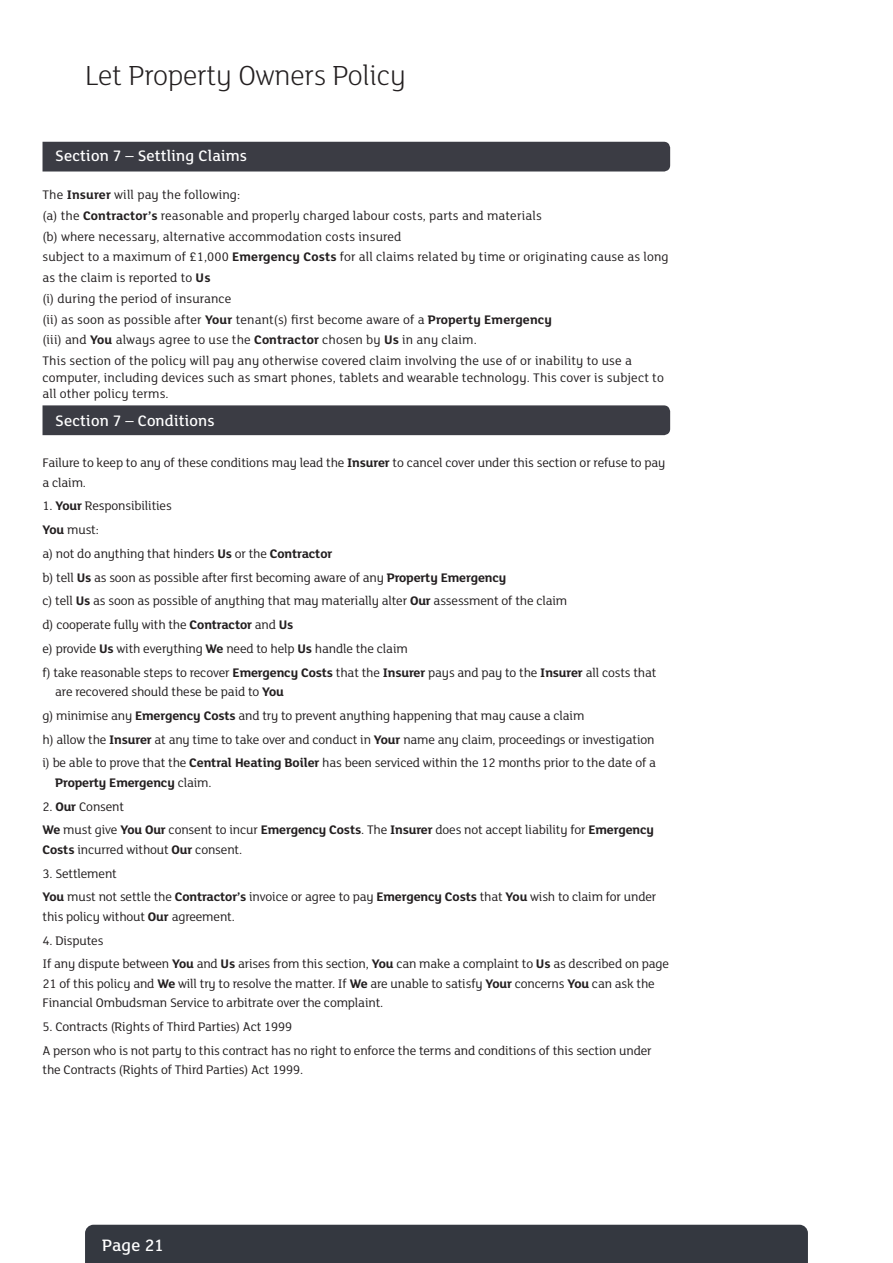
<style>
.page{position:relative;width:893px;height:1263px;background:#fff}
.page>*{position:absolute;margin:0;border:0;box-sizing:border-box;transform-origin:0 0}
.t1{font:300 30px "FS Lola";letter-spacing:-.01em;color:#231f20}
.t2{font:500 18px "FS Lola";letter-spacing:.01em;color:#fff}
.t3{font:500 16.5px "FS Lola";letter-spacing:.01em;color:#fff}
.t4{font:13.5px/23.7px "FS Lola";letter-spacing:-.01em;color:#231f20}
.t5{font:13.5px/20.7px "FS Lola";letter-spacing:.01em;color:#231f20}
.t6{font:700 13.5px "FS Lola";letter-spacing:-.01em;color:#231f20}
.s1{font-weight:700}
.s2{font-weight:400}
</style>
<div class="page">
<div style="left:85px;top:1225px;width:723px;height:38px;background:#343840"></div>
<div style="left:43px;top:142px;width:627px;height:29px;background:#3b3c44"></div>
<div style="left:43px;top:405px;width:627px;height:30px;background:#3b3c44"></div>
<h1 class="t1" style="left:85px;top:55px;width:322px">Let Property Owners Policy</h1>
<p class="t3" style="left:55px;top:145px;width:193px">Section 7 – Settling Claims</p>
<p class="t5" style="left:43px;top:184px;width:628px">The <span class="s1">Insurer</span> will pay the following:<br>(a) the <span class="s1">Contractor’s</span> reasonable and properly charged labour costs, parts and materials<br>(b) where necessary, alternative accommodation costs insured<br>subject to a maximum of £1,000 <span class="s1">Emergency Costs</span> for all claims related by time or originating cause as long as the claim is reported to <span class="s1">Us<br></span>(i) during the period of insurance<br>(ii) as soon as possible after <span class="s1">Your</span> tenant(s) first become aware of a <span class="s1">Property Emergency<br></span>(iii) and <span class="s1">You</span> always agree to use the <span class="s1">Contractor</span> chosen by <span class="s1">Us</span> in any claim.<br>This section of the policy will pay any otherwise covered claim involving the use of or inability to use a</p>
<p class="t5" style="left:43px;top:368px;width:623px;line-height:16.5px">computer, including devices such as smart phones, tablets and wearable technology. This cover is subject to all other policy terms.</p>
<p class="t3" style="left:55px;top:410px;width:161px">Section 7 – Conditions</p>
<p class="t4" style="left:43px;top:452px;width:624px;line-height:19.5px">Failure to keep to any of these conditions may lead the <span class="s1">Insurer</span> to cancel cover under this section or refuse to pay a claim.</p>
<p class="t4" style="left:43px;top:493px;width:615px">1. <span class="s1">Your</span> Responsibilities<br><span class="s1">You</span> must:<br>a) not do anything that hinders <span class="s1">Us</span> or the <span class="s1">Contractor<br></span>b) tell <span class="s1">Us</span> as soon as possible after first becoming aware of any <span class="s1">Property Emergency<br></span>c) tell <span class="s1">Us</span> as soon as possible of anything that may materially alter <span class="s1">Our</span> assessment of the claim<br>d) cooperate fully with the <span class="s1">Contractor</span> and <span class="s1">Us<br></span>e) provide <span class="s1">Us</span> with everything <span class="s1">We</span> need to help <span class="s1">Us</span> handle the claim<br>f) take reasonable steps to recover <span class="s1">Emergency Costs</span> that the <span class="s1">Insurer</span> pays and pay to the <span class="s1">Insurer</span> all costs that</p>
<p class="t4" style="left:43px;top:679px;width:615px;text-indent:13px">are recovered should these be paid to <span class="s1">You<br></span>g) minimise any <span class="s1">Emergency Costs</span> and try to prevent anything happening that may cause a claim<br>h) allow the <span class="s1">Insurer</span> at any time to take over and conduct in <span class="s1">Your</span> name any claim, proceedings or investigation i) be able to prove that the <span class="s1">Central Heating Boiler</span> has been serviced within the 12 months prior to the date of a</p>
<p class="t6" style="left:55px;top:773px;width:158px">Property Emergency <span class="s2">claim.</span></p>
<p class="t4" style="left:43px;top:794px;width:613px">2. <span class="s1">Our</span> Consent<br><span class="s1">We</span> must give <span class="s1">You Our</span> consent to incur <span class="s1">Emergency Costs</span>. The <span class="s1">Insurer</span> does not accept liability for <span class="s1">Emergency</span></p>
<p class="t4" style="left:43px;top:837px;width:201px"><span class="s1">Costs</span> incurred without <span class="s1">Our</span> consent.</p>
<p class="t4" style="left:43px;top:861px;width:615px">3. Settlement<br><span class="s1">You</span> must not settle the <span class="s1">Contractor’s</span> invoice or agree to pay <span class="s1">Emergency Costs</span> that <span class="s1">You</span> wish to claim for under</p>
<p class="t4" style="left:43px;top:904px;width:194px">this policy without <span class="s1">Our</span> agreement.</p>
<p class="t4" style="left:43px;top:928px;width:628px">4. Disputes<br>If any dispute between <span class="s1">You</span> and <span class="s1">Us</span> arises from this section, <span class="s1">You</span> can make a complaint to <span class="s1">Us</span> as described on page</p>
<p class="t4" style="left:43px;top:973px;width:614px;line-height:19.5px">21 of this policy and <span class="s1">We</span> will try to resolve the matter. If <span class="s1">We</span> are unable to satisfy <span class="s1">Your</span> concerns <span class="s1">You</span> can ask the<br>Financial Ombudsman Service to arbitrate over the complaint.</p>
<p class="t4" style="left:43px;top:1014px;width:611px">5. Contracts (Rights of Third Parties) Act 1999<br>A person who is not party to this contract has no right to enforce the terms and conditions of this section under</p>
<p class="t4" style="left:43px;top:1057px;width:262px">the Contracts (Rights of Third Parties) Act 1999.</p>
<h2 class="t2" style="left:102px;top:1233px;width:63px">Page 21</h2>
</div>
